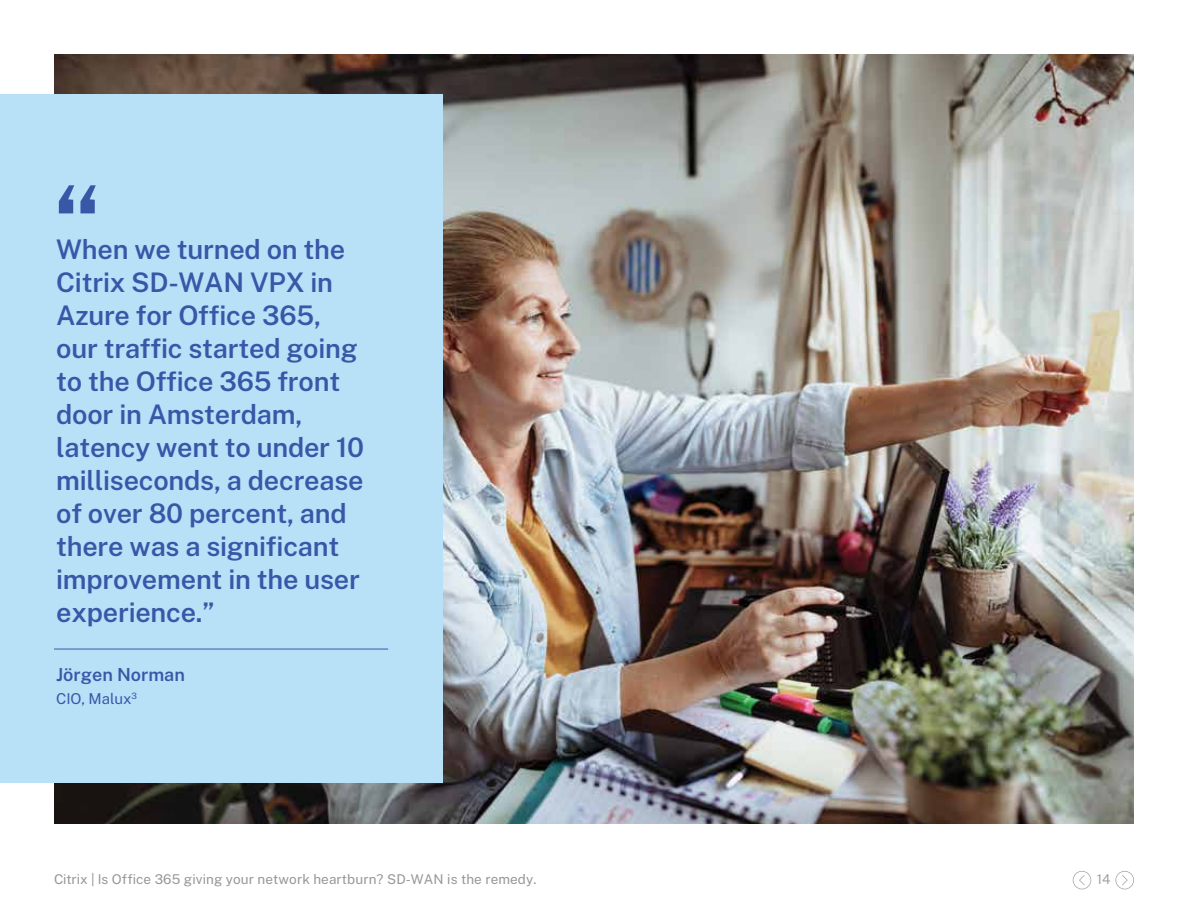
<style>
.page{position:relative;width:1188px;height:918px;background:#fff}
.page>*{position:absolute;margin:0;border:0;box-sizing:border-box;transform-origin:0 0}
.t1{font:600 108px "Public Sans";color:#3857a7}
.t2{font:600 27px/33px "Public Sans";letter-spacing:-.01em;color:#3857a7}
.t3{font:600 18px "Public Sans";color:#3857a7}
.t4{font:15px "Public Sans";letter-spacing:-.005em;color:#3857a7}
.t5{font:13.5px "Public Sans";letter-spacing:.005em;color:#979797}
.t6{font:300 13.5px "Public Sans";color:#979797}
</style>
<div class="page">
<img style="left:54px;top:54px;width:1080px;height:770px">
<div style="left:0;top:94px;width:442px;height:689px;background:#b8e1f8"></div>
<hr style="left:54px;top:649px;width:334px;height:1px;background:#3857a7">
<svg style="left:1073px;top:871px;width:18px;height:18px"></svg>
<svg style="left:1116px;top:871px;width:18px;height:18px"></svg>
<h1 class="t1" style="left:54px;top:143px;width:50px">“</h1>
<p class="t2" style="left:56px;top:231px;width:309px">When we turned on the<br>Citrix SD-WAN VPX in<br>Azure for Office 365, our traffic started going to the Office 365 front door in Amsterdam, latency went to under 10 milliseconds, a decrease of over 80 percent, and there was a significant improvement in the user experience.”</p>
<p class="t3" style="left:56px;top:661px;width:130px">Jörgen Norman</p>
<p class="t4" style="left:56px;top:687px;width:82px">CIO, Malux<sup>3</sup></p>
<p class="t5" style="left:54px;top:869px;width:484px">Citrix | Is Office 365 giving your network heartburn? SD-WAN is the remedy.</p>
<p class="t6" style="left:1097px;top:870px;width:15px">14</p>
</div>
